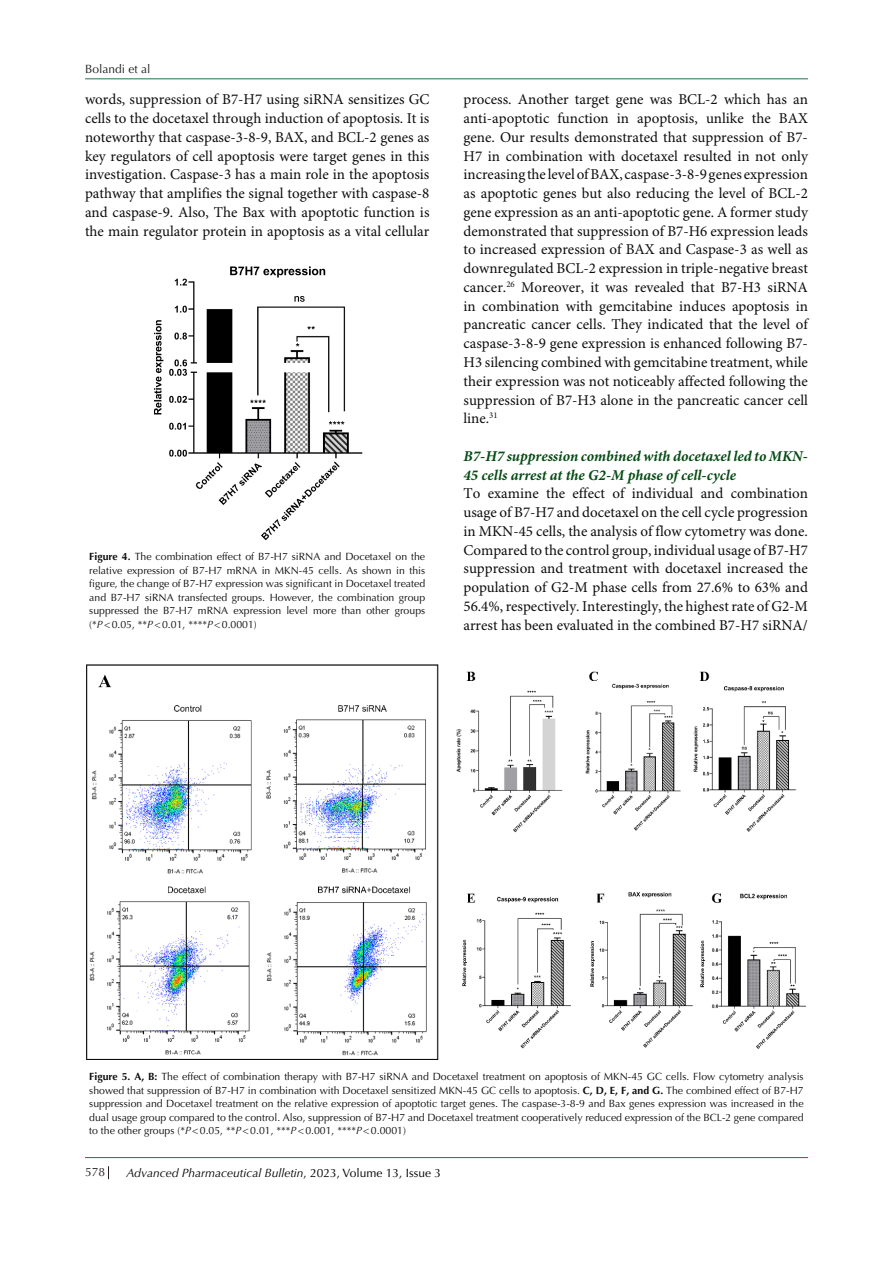
<style>
.page{position:relative;width:893px;height:1263px;background:#fff}
.page>*{position:absolute;margin:0;border:0;box-sizing:border-box;transform-origin:0 0}
.t1{font:15px/18.8px "Minion Pro";color:#0d0d0d;text-align:justify}
.t2{font:italic 700 15px/18.8px "Minion Pro";color:#054b14}
.t3{font:italic 12px "Optima LT Std";color:#000}
.t4{font:12px "Optima LT Std";color:#231f20}
.t5{font:10.5px/13.5px "Optima LT Std";color:#0d0d0d;text-align:justify}
.s1{font-weight:700}
.s2{font-style:italic}
.s3{font-style:normal}
</style>
<div class="page">
<svg style="left:108px;top:1166px;width:1px;height:13px"></svg>
<hr style="left:85px;top:1157px;width:723px;height:1px;background:#1e7252">
<hr style="left:85px;top:78px;width:723px;height:1px;background:#1e7252">
<img style="left:154px;top:266px;width:209px;height:275px">
<img style="left:86px;top:664px;width:720px;height:396px">
<p class="t4" style="left:85px;top:62px;width:67px">Bolandi et al</p>
<p class="t1" style="left:85px;top:91px;width:346px">words, suppression of B7-H7 using siRNA sensitizes GC cells to the docetaxel through induction of apoptosis. It is noteworthy that caspase-3-8-9, BAX, and BCL-2 genes as key regulators of cell apoptosis were target genes in this investigation. Caspase-3 has a main role in the apoptosis pathway that amplifies the signal together with caspase-8 and caspase-9. Also, The Bax with apoptotic function is the main regulator protein in apoptosis as a vital cellular</p>
<p class="t1" style="left:463px;top:91px;width:346px">process. Another target gene was BCL-2 which has an anti-apoptotic function in apoptosis, unlike the BAX gene. Our results demonstrated that suppression of B7- H7 in combination with docetaxel resulted in not only increasing the level of BAX, caspase-3-8-9 genes expression as apoptotic genes but also reducing the level of BCL-2 gene expression as an anti-apoptotic gene. A former study demonstrated that suppression of B7-H6 expression leads to increased expression of BAX and Caspase-3 as well as downregulated BCL-2 expression in triple‑negative breast cancer.<sup>26</sup> Moreover, it was revealed that B7-H3 siRNA in combination with gemcitabine induces apoptosis in pancreatic cancer cells. They indicated that the level of caspase-3-8-9 gene expression is enhanced following B7- H3 silencing combined with gemcitabine treatment, while their expression was not noticeably affected following the suppression of B7-H3 alone in the pancreatic cancer cell line.<sup>31</sup></p>
<p class="t2" style="left:463px;top:446px;width:346px">B7-H7 suppression combined with docetaxel led to MKN-<br>45 cells arrest at the G2-M phase of cell-cycle</p>
<p class="t1" style="left:463px;top:485px;width:346px">To examine the effect of individual and combination usage of B7-H7 and docetaxel on the cell cycle progression in MKN-45 cells, the analysis of flow cytometry was done.<br>Compared to the control group, individual usage of B7-H7 suppression and treatment with docetaxel increased the population of G2-M phase cells from 27.6% to 63% and 56.4%, respectively. Interestingly, the highest rate of G2-M arrest has been evaluated in the combined B7-H7 siRNA/</p>
<p class="t5" style="left:89px;top:550px;width:337px"><span class="s1">Figure 4.</span> The combination effect of B7-H7 siRNA and Docetaxel on the relative expression of B7-H7 mRNA in MKN-45 cells. As shown in this figure, the change of B7-H7 expression was significant in Docetaxel treated and B7-H7 siRNA transfected groups. However, the combination group suppressed the B7-H7 mRNA expression level more than other groups (*<span class="s2">P</span>&lt;0.05, **<span class="s2">P</span>&lt;0.01, ****<span class="s2">P</span>&lt;0.0001)</p>
<p class="t5" style="left:89px;top:1070px;width:716px"><span class="s1">Figure 5. A, B:</span> The effect of combination therapy with B7-H7 siRNA and Docetaxel treatment on apoptosis of MKN-45 GC cells. Flow cytometry analysis showed that suppression of B7-H7 in combination with Docetaxel sensitized MKN-45 GC cells to apoptosis. <span class="s1">C, D, E, F, and G.</span> The combined effect of B7-H7 suppression and Docetaxel treatment on the relative expression of apoptotic target genes. The caspase-3-8-9 and Bax genes expression was increased in the dual usage group compared to the control. Also, suppression of B7-H7 and Docetaxel treatment cooperatively reduced expression of the BCL-2 gene compared to the other groups (*<span class="s2">P</span>&lt;0.05, **<span class="s2">P</span>&lt;0.01, ***<span class="s2">P</span>&lt;0.001, ****<span class="s2">P</span>&lt;0.0001)</p>
<p class="t4" style="left:85px;top:1165px;width:22px">578</p>
<p class="t3" style="left:126px;top:1165px;width:316px">Advanced Pharmaceutical Bulletin<span class="s3">, 2023, Volume 13, Issue 3</span></p>
</div>
